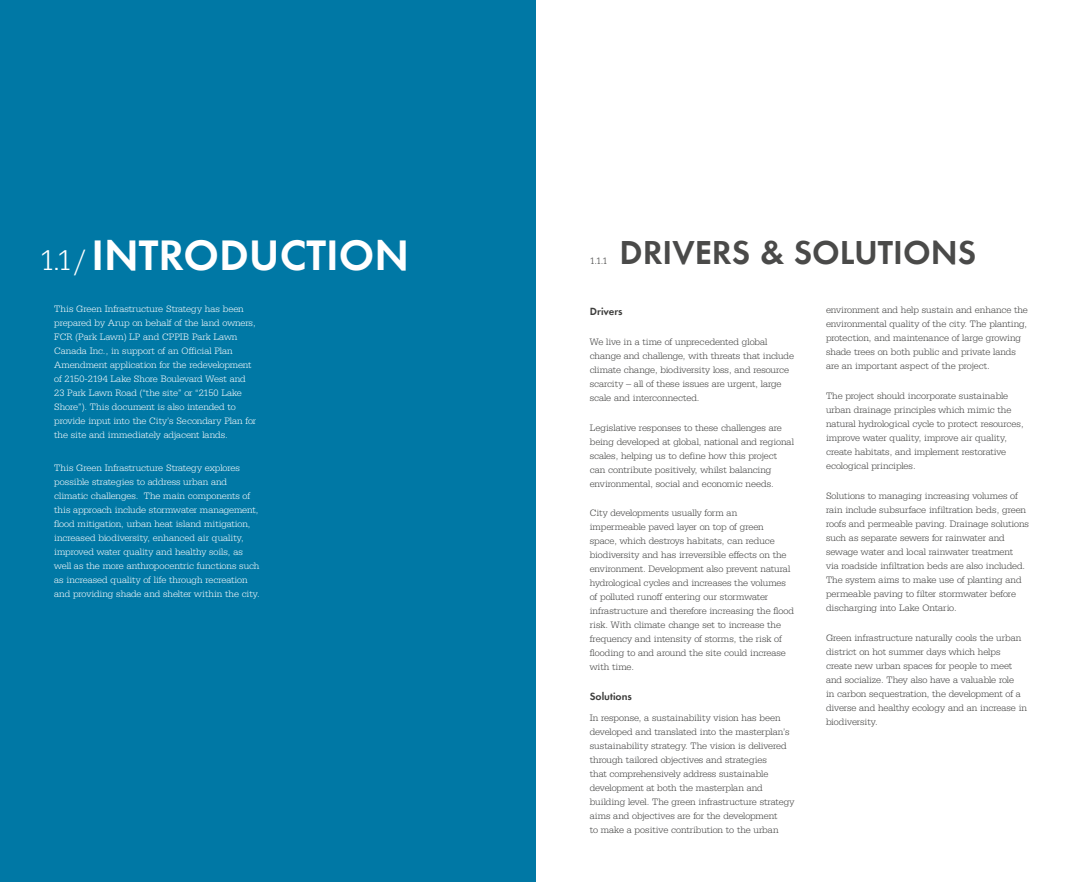
<style>
.page{position:relative;width:1071px;height:882px;background:#fff}
.page>*{position:absolute;margin:0;border:0;box-sizing:border-box;transform-origin:0 0}
.t1{font:700 39.38px "Allies Morrison Futura ND";color:#fff}
.t2{font:700 30.62px "Allies Morrison Futura ND";color:#4a4a49}
.t3{font:9.62px/14px "Allies Morrison Serifa ND";letter-spacing:-.01em;color:#3c3c3b}
.t4{font:9.62px/14px "Allies Morrison Serifa ND";letter-spacing:-.005em;color:#fff}
.t5{font:700 9.62px "Allies Morrison Futura ND";color:#3c3c3b}
.s1{font-family:"Allies Morrison Serifa ND";font-weight:400;font-size:29.75px}
</style>
<div class="page">
<div style="left:0;top:0;width:536px;height:882px;background:#0078a5"></div>
<h1 class="t1" style="left:39px;top:229px;width:371px"><span class="s1">1.1/</span> INTRODUCTION</h1>
<p class="t4" style="left:54px;top:301px;width:204px">This Green Infrastructure Strategy has been prepared by Arup on behalf of the land owners, FCR (Park Lawn) LP and CPPIB Park Lawn Canada Inc., in support of an Official Plan Amendment application for the redevelopment of 2150-2194 Lake Shore Boulevard West and 23 Park Lawn Road (“the site” or “2150 Lake Shore”). This document is also intended to provide input into the City’s Secondary Plan for the site and immediately adjacent lands.</p>
<p class="t4" style="left:54px;top:461px;width:207px">This Green Infrastructure Strategy explores possible strategies to address urban and climatic challenges. The main components of this approach include stormwater management, flood mitigation, urban heat island mitigation, increased biodiversity, enhanced air quality, improved water quality and healthy soils, as well as the more anthropocentric functions such as increased quality of life through recreation and providing shade and shelter within the city.</p>
<p class="t3" style="left:590px;top:254px;width:20px">1.1.1</p>
<h2 class="t2" style="left:620px;top:232px;width:358px">DRIVERS &amp; SOLUTIONS</h2>
<p class="t5" style="left:590px;top:305px;width:34px">Drivers</p>
<p class="t3" style="left:590px;top:334px;width:206px">We live in a time of unprecedented global change and challenge, with threats that include climate change, biodiversity loss, and resource scarcity – all of these issues are urgent, large scale and interconnected.</p>
<p class="t3" style="left:590px;top:420px;width:206px">Legislative responses to these challenges are being developed at global, national and regional scales, helping us to define how this project can contribute positively, whilst balancing environmental, social and economic needs.</p>
<p class="t3" style="left:590px;top:506px;width:206px">City developments usually form an impermeable paved layer on top of green<br>space, which destroys habitats, can reduce biodiversity and has irreversible effects on the environment. Development also prevent natural hydrological cycles and increases the volumes of polluted runoff entering our stormwater infrastructure and therefore increasing the flood risk. With climate change set to increase the frequency and intensity of storms, the risk of flooding to and around the site could increase with time.</p>
<p class="t5" style="left:590px;top:690px;width:44px">Solutions</p>
<p class="t3" style="left:590px;top:711px;width:206px">In response, a sustainability vision has been developed and translated into the masterplan’s sustainability strategy. The vision is delivered through tailored objectives and strategies<br>that comprehensively address sustainable development at both the masterplan and building level. The green infrastructure strategy aims and objectives are for the development<br>to make a positive contribution to the urban</p>
<p class="t3" style="left:826px;top:303px;width:204px">environment and help sustain and enhance the environmental quality of the city. The planting, protection, and maintenance of large growing shade trees on both public and private lands are an important aspect of the project.</p>
<p class="t3" style="left:826px;top:389px;width:199px">The project should incorporate sustainable urban drainage principles which mimic the natural hydrological cycle to protect resources, improve water quality, improve air quality, create habitats, and implement restorative ecological principles.</p>
<p class="t3" style="left:826px;top:489px;width:205px">Solutions to managing increasing volumes of rain include subsurface infiltration beds, green roofs and permeable paving. Drainage solutions such as separate sewers for rainwater and sewage water and local rainwater treatment<br>via roadside infiltration beds are also included.<br>The system aims to make use of planting and permeable paving to filter stormwater before discharging into Lake Ontario.</p>
<p class="t3" style="left:826px;top:630px;width:203px">Green infrastructure naturally cools the urban district on hot summer days which helps create new urban spaces for people to meet and socialize. They also have a valuable role<br>in carbon sequestration, the development of a diverse and healthy ecology and an increase in biodiversity.</p>
</div>
